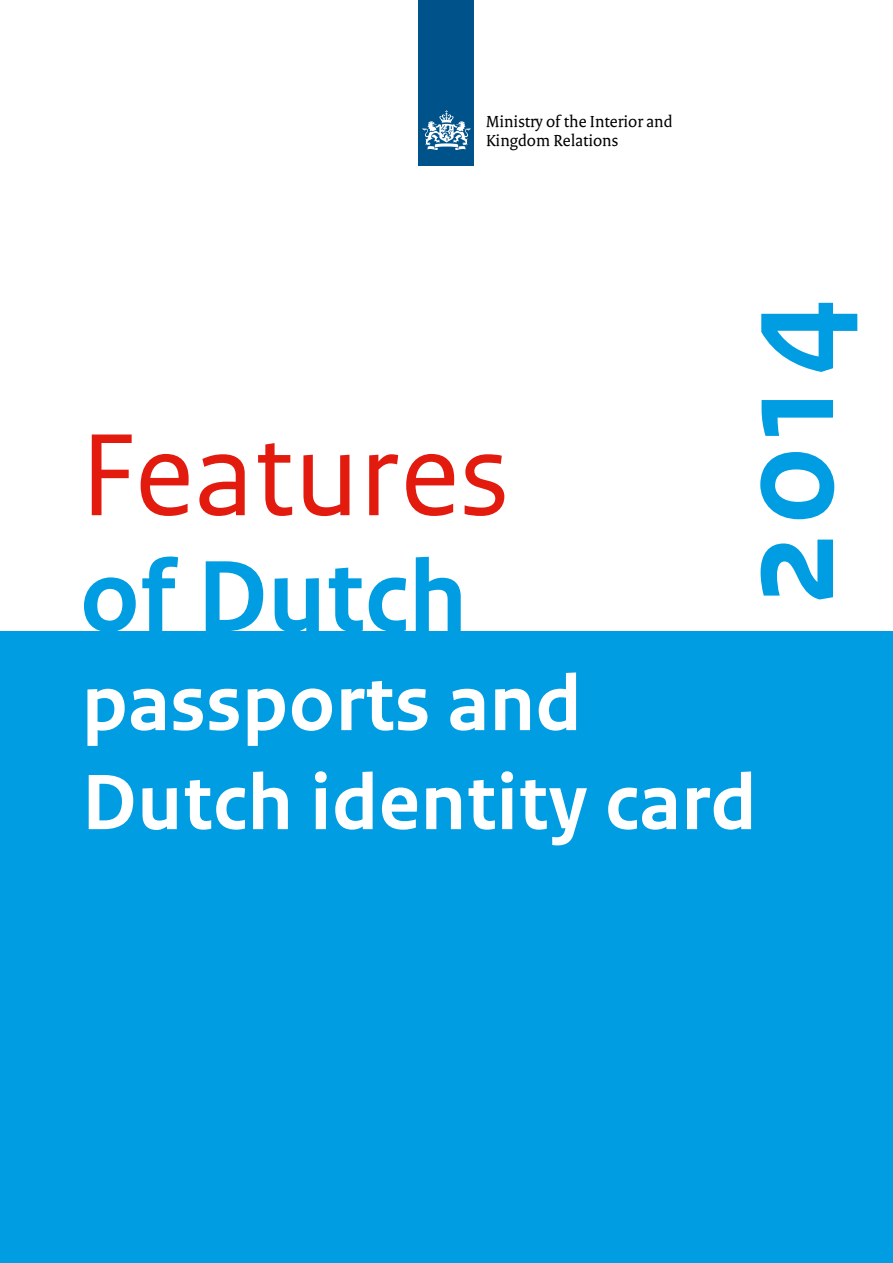
<style>
.page{position:relative;width:893px;height:1263px;background:#fff}
.page>*{position:absolute;margin:0;border:0;box-sizing:border-box;transform-origin:0 0}
.t1{font:700 144px "Rijksoverheid Sans Text";color:#009de2}
.t2{font:123px "Rijksoverheid Sans Text";color:#e31b0e}
.t3{font:700 106.5px "Rijksoverheid Sans Text";color:#009de2}
.t4{font:700 82.5px "Rijksoverheid Sans Text";letter-spacing:.005em;color:#fff}
.t5{font:17.25px "Rijksoverheid Serif";color:#000}
</style>
<div class="page">
<div style="left:419px;top:0;width:55px;height:166px;background:#00538a"></div>
<svg style="left:423px;top:110px;width:47px;height:40px"></svg>
<div style="left:0;top:631px;width:893px;height:632px;background:#009de2"></div>
<p class="t5" style="left:486px;top:111px;width:188px">Ministry of the Interior and</p>
<p class="t5" style="left:486px;top:130px;width:134px">Kingdom Relations</p>
<p class="t2" style="left:80px;top:405px;width:431px">Features</p>
<p class="t3" style="left:80px;top:536px;width:389px">of Dutch</p>
<p class="t1" style="left:705px;top:605px;width:307px;rotate:-90deg">2014</p>
<p class="t4" style="left:82px;top:657px;width:501px">passports and</p>
<p class="t4" style="left:82px;top:756px;width:676px">Dutch identity card</p>
</div>
